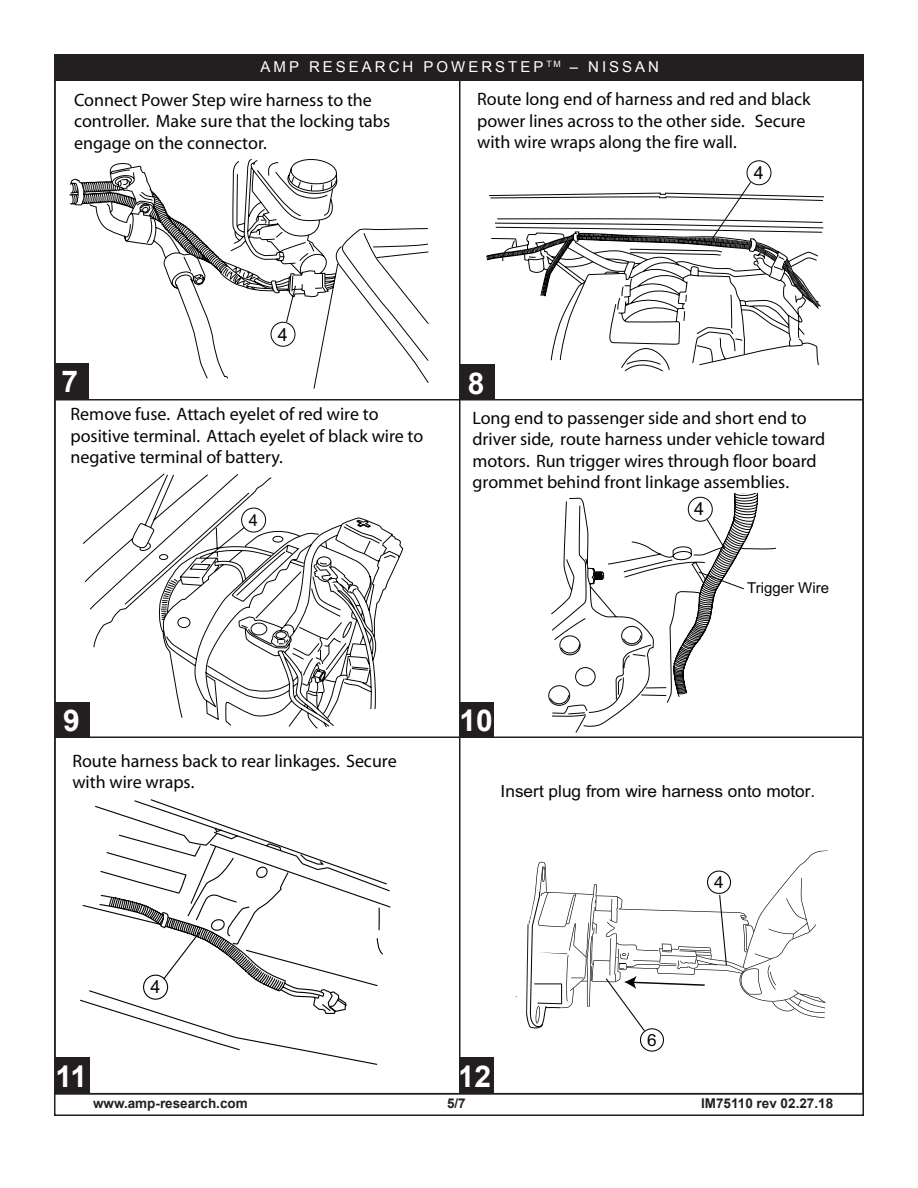
<style>
.page{position:relative;width:918px;height:1188px;background:#fff}
.page>*{position:absolute;margin:0;border:0;box-sizing:border-box;transform-origin:0 0}
.t1{font:700 30px "Arial";color:#fff}
.t2{font:18px/21.6px "Myriad";color:#050504}
.t3{font:18px "Arial";color:#050504}
.t4{font:16.8px "Arial";color:#050504}
.t5{font:16.5px "Arial";color:#050504}
.t6{font:15px "Arial";letter-spacing:.2em;color:#fff}
.t7{font:15px "Arial";color:#050504}
.t8{font:700 13.5px "Arial";color:#231f20}
</style>
<div class="page">
<div style="left:54px;top:55px;width:809px;height:26px;background:#231f20"></div>
<div style="left:56px;top:1058px;width:34px;height:36px;background:#231f20"></div>
<div style="left:56px;top:702px;width:34px;height:36px;background:#231f20"></div>
<div style="left:54px;top:363px;width:34px;height:36px;background:#231f20"></div>
<div style="left:459px;top:702px;width:35px;height:36px;background:#231f20"></div>
<div style="left:460px;top:364px;width:35px;height:36px;background:#231f20"></div>
<div style="left:459px;top:1058px;width:35px;height:36px;background:#231f20"></div>
<svg style="left:88px;top:158px;width:341px;height:231px"></svg>
<svg style="left:71px;top:163px;width:201px;height:216px"></svg>
<svg style="left:70px;top:181px;width:158px;height:92px"></svg>
<div style="left:747px;top:160px;width:24px;height:25px;border:1px solid #050504;border-radius:50%"></div>
<svg style="left:550px;top:179px;width:274px;height:192px"></svg>
<svg style="left:486px;top:181px;width:334px;height:127px"></svg>
<svg style="left:83px;top:473px;width:321px;height:256px"></svg>
<svg style="left:548px;top:493px;width:228px;height:240px"></svg>
<svg style="left:698px;top:571px;width:47px;height:19px"></svg>
<svg style="left:79px;top:799px;width:312px;height:266px"></svg>
<svg style="left:162px;top:931px;width:39px;height:50px"></svg>
<svg style="left:526px;top:850px;width:302px;height:202px"></svg>
<hr style="left:54px;top:736px;width:808px;height:2px;background:#231f20">
<hr style="left:54px;top:399px;width:406px;height:1px;background:#231f20">
<hr style="left:460px;top:399px;width:404px;height:1px;background:#231f20">
<hr style="left:459px;top:79px;width:1px;height:1013px;background:#231f20">
<p class="t6" style="left:261px;top:57px;width:400px">AMP RESEARCH POWERSTEP <sup>TM</sup> – NISSAN</p>
<p class="t2" style="left:74px;top:90px;width:318px">Connect Power Step wire harness to the controller. Make sure that the locking tabs engage on the connector.</p>
<p class="t2" style="left:477px;top:89px;width:335px">Route long end of harness and red and black power lines across to the other side. Secure with wire wraps along the fire wall.</p>
<p class="t3" style="left:754px;top:163px;width:12px">4</p>
<h1 class="t1" style="left:62px;top:362px;width:18px">7</h1>
<p class="t3" style="left:278px;top:324px;width:12px">4</p>
<p class="t2" style="left:71px;top:404px;width:354px">Remove fuse. Attach eyelet of red wire to positive terminal. Attach eyelet of black wire to negative terminal of battery.</p>
<p class="t5" style="left:249px;top:511px;width:11px">4</p>
<h1 class="t1" style="left:468px;top:363px;width:18px">8</h1>
<p class="t2" style="left:472px;top:408px;width:354px">Long end to passenger side and sho rt end to driver side, route harness under vehicle toward motors. Run trigger wires through floor board grommet behind front linkage assemblies.</p>
<p class="t3" style="left:694px;top:498px;width:12px">4</p>
<p class="t7" style="left:747px;top:580px;width:83px">Trigger Wire</p>
<h1 class="t1" style="left:63px;top:701px;width:18px">9</h1>
<p class="t2" style="left:72px;top:751px;width:326px">Route harness back to rear linkages. Secure with wire wraps.</p>
<h1 class="t1" style="left:56px;top:1056px;width:33px">11</h1>
<p class="t3" style="left:150px;top:977px;width:12px">4</p>
<h1 class="t1" style="left:459px;top:701px;width:35px">10</h1>
<p class="t4" style="left:501px;top:780px;width:316px">Insert plug from wire harness onto motor.</p>
<p class="t4" style="left:714px;top:871px;width:11px">4</p>
<h1 class="t1" style="left:458px;top:1057px;width:35px">12</h1>
<p class="t4" style="left:647px;top:1029px;width:11px">6</p>
<p class="t8" style="left:93px;top:1094px;width:156px">www.amp-research.com</p>
<p class="t8" style="left:447px;top:1094px;width:20px">5/7</p>
<p class="t8" style="left:701px;top:1094px;width:134px">IM75110 rev 02.27.18</p>
</div>
